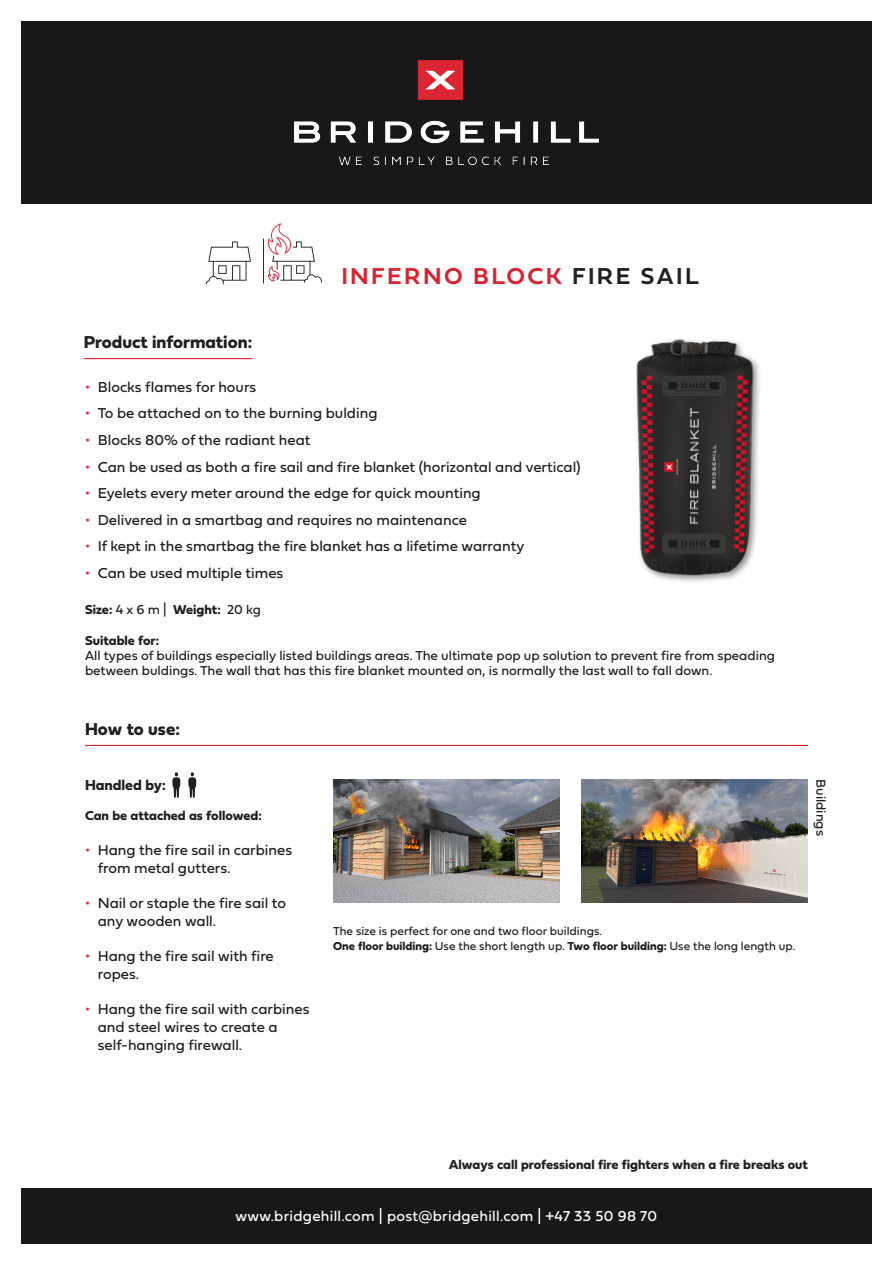
<style>
.page{position:relative;width:893px;height:1263px;background:#fff}
.page>*{position:absolute;margin:0;border:0;box-sizing:border-box;transform-origin:0 0}
.Heading_produkt_navn{font:24px "Fieldwork Geo Demibold";letter-spacing:.1em;color:#db2230}
.t1{font:18px "Fieldwork Geo Bold";color:#231f20}
.t2{font:15px/18px "Fieldwork Geo Regular";color:#231f20}
.t3{font:15px "Fieldwork Geo Regular";letter-spacing:.02em;color:#fff}
.t4{font:15px "Fieldwork Geo Bold";color:#231f20}
.Brødtekst_9_pt_size{font:13.5px/15px "Fieldwork Geo Regular";color:#231f20}
.Heading_Bold_9_pt{font:13.5px "Fieldwork Geo Bold";color:#231f20}
.Brødtekst_9_pt_size-2{font:13.5px "Fieldwork Geo Bold";color:#231f20}
.t5{font:12px/14.4px "Fieldwork Geo Regular";color:#231f20}
.s1{color:#231f20}
.s2{color:#db2230}
.s3{font-family:"Fieldwork Geo Regular"}
.s4{font-family:"Fieldwork Geo Bold"}
</style>
<div class="page">
<hr style="left:85px;top:745px;width:723px;height:1px;background:#db2230">
<div style="left:21px;top:21px;width:851px;height:183px;background:#181719"></div>
<img style="left:294px;top:61px;width:304px;height:103px">
<hr style="left:84px;top:358px;width:168px;height:1px;background:#db2230">
<svg style="left:172px;top:772px;width:8px;height:25px"></svg>
<svg style="left:188px;top:772px;width:8px;height:25px"></svg>
<img style="left:333px;top:779px;width:227px;height:123px">
<svg style="left:206px;top:241px;width:45px;height:43px"></svg>
<hr style="left:263px;top:238px;width:1px;height:46px;background:#181719">
<svg style="left:268px;top:223px;width:54px;height:60px"></svg>
<img style="left:581px;top:779px;width:227px;height:123px">
<img style="left:636px;top:338px;width:124px;height:244px">
<div style="left:21px;top:1188px;width:851px;height:55px;background:#181719"></div>
<p class="t1" style="left:84px;top:328px;width:170px">Product information:</p>
<p class="Heading_produkt_navn" style="left:341px;top:257px;width:359px">INFERNO BLOCK <span class="s1">FIRE SAIL</span></p>
<p class="t2" style="left:85px;top:377px;width:173px"><span class="s2">•</span> Blocks flames for hours</p>
<p class="t2" style="left:85px;top:404px;width:294px"><span class="s2">•</span> To be attached on to the burning bulding</p>
<p class="t2" style="left:85px;top:430px;width:227px"><span class="s2">•</span> Blocks 80% of the radiant heat</p>
<p class="t2" style="left:85px;top:457px;width:497px"><span class="s2">•</span> Can be used as both a fire sail and fire blanket (horizontal and vertical)</p>
<p class="t2" style="left:85px;top:483px;width:397px"><span class="s2">•</span> Eyelets every meter around the edge for quick mounting</p>
<p class="t2" style="left:85px;top:510px;width:384px"><span class="s2">•</span> Delivered in a smartbag and requires no maintenance</p>
<p class="t2" style="left:85px;top:536px;width:441px"><span class="s2">•</span> If kept in the smartbag the fire blanket has a lifetime warranty</p>
<p class="t2" style="left:85px;top:563px;width:200px"><span class="s2">•</span> Can be used multiple times</p>
<p class="Brødtekst_9_pt_size-2" style="left:85px;top:599px;width:177px">Size: <span class="s3">4 x 6 m |</span> Weight: <span class="s3">20 kg</span></p>
<p class="Heading_Bold_9_pt" style="left:85px;top:629px;width:76px">Suitable for:</p>
<p class="Brødtekst_9_pt_size" style="left:85px;top:647px;width:691px">All types of buildings especially listed buildings areas. The ultimate pop up solution to prevent fire from speading between buldings. The wall that has this fire blanket mounted on, is normally the last wall to fall down.</p>
<p class="t1" style="left:85px;top:715px;width:96px">How to use:</p>
<p class="t4" style="left:85px;top:773px;width:82px">Handled by:</p>
<p class="Heading_Bold_9_pt" style="left:85px;top:805px;width:178px">Can be attached as followed:</p>
<p class="t2" style="left:98px;top:840px;width:196px;text-indent:-13px"><span class="s2">•</span> Hang the fire sail in carbines from metal gutters.</p>
<p class="t2" style="left:98px;top:893px;width:190px;text-indent:-13px"><span class="s2">•</span> Nail or staple the fire sail to any wooden wall.</p>
<p class="t2" style="left:98px;top:946px;width:178px;text-indent:-13px"><span class="s2">•</span> Hang the fire sail with fire ropes.</p>
<p class="t2" style="left:98px;top:999px;width:213px;text-indent:-13px"><span class="s2">•</span> Hang the fire sail with carbines and steel wires to create a self-hanging firewall.</p>
<p class="Brødtekst_9_pt_size" style="left:829px;top:779px;width:58px;rotate:90deg">Buildings</p>
<p class="t5" style="left:333px;top:923px;width:464px">The size is perfect for one and two floor buildings.<br><span class="s4">One floor building:</span> Use the short length up. <span class="s4">Two floor building:</span> Use the long length up.</p>
<p class="Heading_Bold_9_pt" style="left:449px;top:1154px;width:361px">Always call professional fire fighters when a fire breaks out</p>
<p class="t3" style="left:236px;top:1204px;width:423px">www.bridgehill.com | post@bridgehill.com | +47 33 50 98 70</p>
</div>
